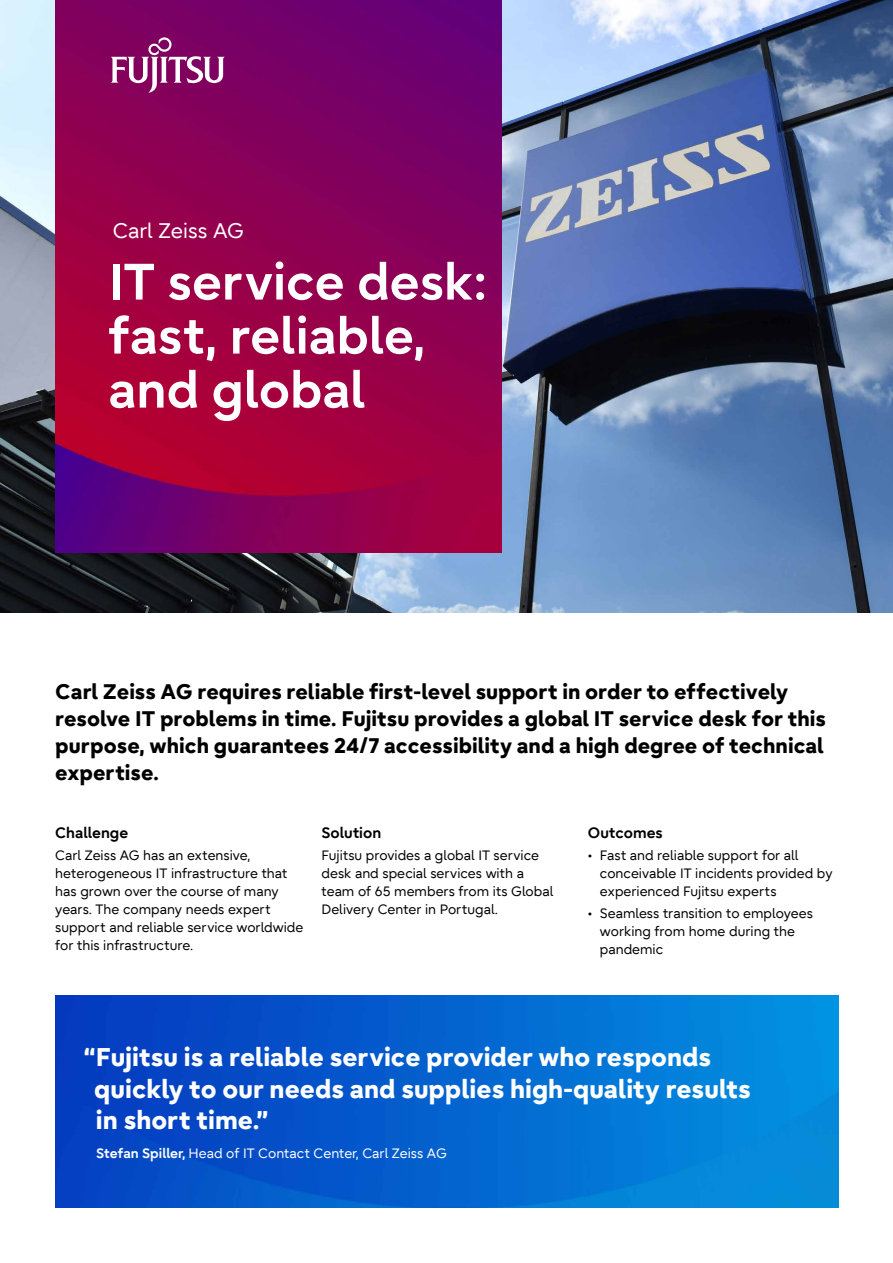
<style>
.page{position:relative;width:893px;height:1263px;background:#fff}
.page>*{position:absolute;margin:0;border:0;box-sizing:border-box;transform-origin:0 0}
.t1{font:700 51px/54px "Fujitsu Infinity Pro";color:#fff}
.t2{font:800 25.5px/31.5px "Fujitsu Infinity Pro";color:#fff}
.t3{font:800 21px/27px "Fujitsu Infinity Pro";color:#000}
.t4{font:21px "Fujitsu Infinity Pro";color:#fff}
.t5{font:700 15px "Fujitsu Infinity Pro";color:#000}
.t6{font:13.5px/18px "Fujitsu Infinity Pro";color:#000}
.t7{font:13.5px "Fujitsu Infinity Pro";color:#fff}
.s1{font-weight:700}
</style>
<div class="page">
<img style="left:56px;top:995px;width:782px;height:213px">
<img style="left:0;top:0;width:893px;height:612px">
<img style="left:55px;top:0;width:447px;height:553px">
<svg style="left:111px;top:37px;width:114px;height:56px"></svg>
<h3 class="t4" style="left:113px;top:217px;width:133px">Carl Zeiss AG</h3>
<h1 class="t1" style="left:108px;top:254px;width:379px">IT service desk: fast, reliable, and global</h1>
<p class="t3" style="left:55px;top:678px;width:772px">Carl Zeiss AG requires reliable first-level support in order to effectively resolve IT problems in time. Fujitsu provides a global IT service desk for this purpose, which guarantees 24/7 accessibility and a high degree of technical expertise.</p>
<p class="t5" style="left:55px;top:822px;width:74px">Challenge</p>
<p class="t6" style="left:55px;top:846px;width:249px">Carl Zeiss AG has an extensive, heterogeneous IT infrastructure that has grown over the course of many years. The company needs expert support and reliable service worldwide for this infrastructure.</p>
<p class="t5" style="left:322px;top:822px;width:61px">Solution</p>
<p class="t6" style="left:322px;top:846px;width:233px">Fujitsu provides a global IT service desk and special services with a team of 65 members from its Global<br>Delivery Center in Portugal.</p>
<p class="t5" style="left:588px;top:822px;width:76px">Outcomes</p>
<p class="t6" style="left:600px;top:846px;width:234px;text-indent:-12px">• Fast and reliable support for all conceivable IT incidents provided by experienced Fujitsu experts</p>
<p class="t6" style="left:600px;top:904px;width:215px;text-indent:-12px">• Seamless transition to employees working from home during the pandemic</p>
<h2 class="t2" style="left:94px;top:1041px;width:658px;text-indent:-11px">“Fujitsu is a reliable service provider who responds quickly to our needs and supplies high-quality results in short time.”</h2>
<p class="t7" style="left:96px;top:1145px;width:352px"><span class="s1">Stefan Spiller,</span> Head of IT Contact Center, Carl Zeiss AG</p>
</div>
